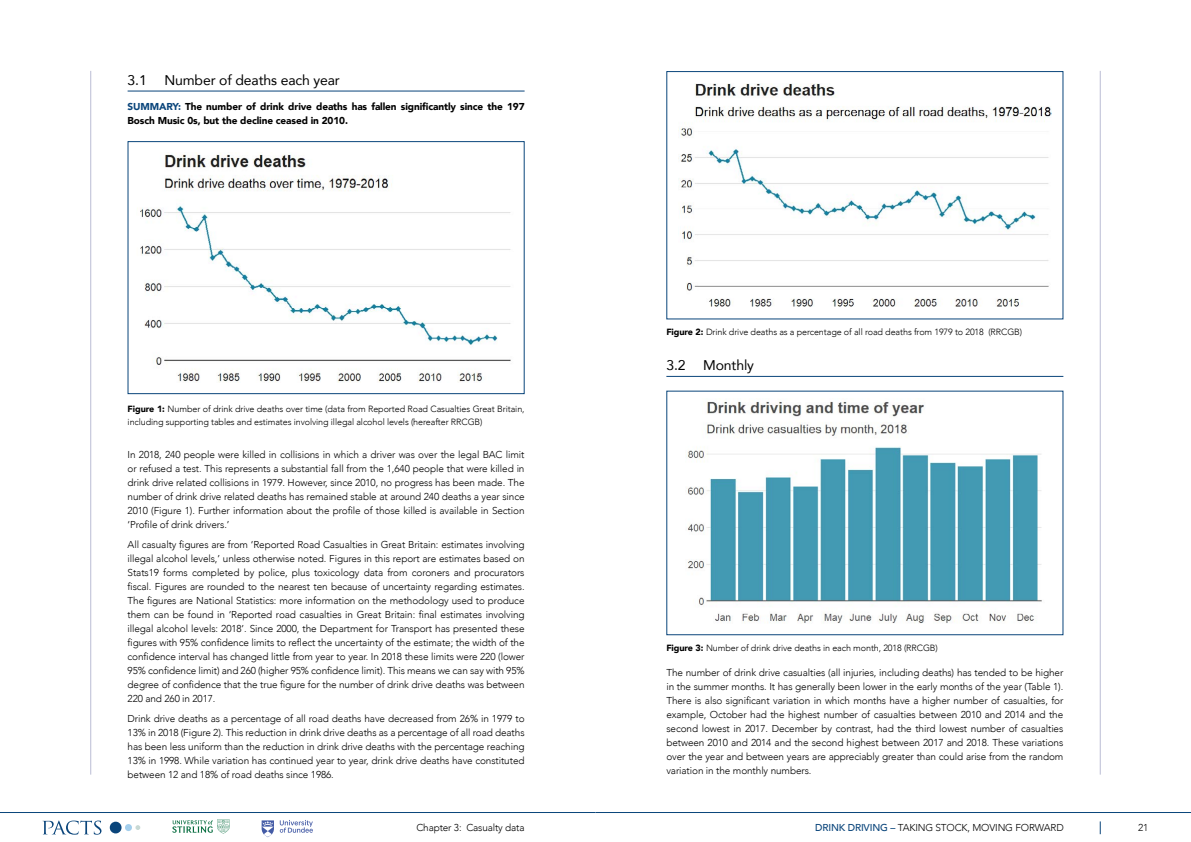
<style>
.page{position:relative;width:1191px;height:842px;background:#fff}
.page>*{position:absolute;margin:0;border:0;box-sizing:border-box;transform-origin:0 0}
.t1{font:14px "Avenir";letter-spacing:-.01em;color:#000}
.t2{font:300 10px/14px "Avenir";letter-spacing:-.01em;color:#000;text-align:justify}
.t3{font:900 10px/14px "Avenir";letter-spacing:-.01em;color:#000}
.t4{font:300 9px/13px "Avenir";letter-spacing:-.01em;color:#000}
.s1{color:#0a457b}
.s2{font-weight:900}
.s3{font-weight:500;color:#0a457b}
</style>
<div class="page">
<svg style="left:1099px;top:821px;width:1px;height:13px"></svg>
<div style="left:125px;top:824px;width:7px;height:7px;background:#a3ceec;border-radius:50%"></div>
<svg style="left:135px;top:825px;width:5px;height:5px"></svg>
<svg style="left:110px;top:822px;width:12px;height:11px"></svg>
<svg style="left:43px;top:820px;width:58px;height:15px"></svg>
<hr style="left:0;top:812px;width:595px;height:1px;background:#0a457b">
<hr style="left:595px;top:812px;width:596px;height:1px;background:#0a457b">
<svg style="left:262px;top:820px;width:12px;height:17px"></svg>
<svg style="left:280px;top:820px;width:33px;height:13px"></svg>
<svg style="left:172px;top:819px;width:57px;height:15px"></svg>
<hr style="left:90px;top:71px;width:1px;height:704px;background:#babdd4">
<hr style="left:128px;top:91px;width:396px;height:1px;background:#0a457b">
<div style="left:128px;top:141px;width:396px;height:253px;background:#fff;border:1px solid #0a457b"></div>
<img style="left:137px;top:153px;width:374px;height:230px">
<hr style="left:1099px;top:71px;width:1px;height:704px;background:#babdd4">
<hr style="left:666px;top:376px;width:397px;height:1px;background:#0a457b">
<div style="left:666px;top:71px;width:397px;height:248px;background:#fff;border:1px solid #0a457b"></div>
<img style="left:678px;top:84px;width:373px;height:223px">
<img style="left:686px;top:401px;width:356px;height:223px">
<h1 class="t1" style="left:128px;top:69px;width:21px">3.1</h1>
<h1 class="t1" style="left:164px;top:69px;width:177px">Number of deaths each year</h1>
<p class="t3" style="left:128px;top:99px;width:398px"><span class="s1">SUMMARY:</span> The number of drink drive deaths has fallen significantly since the 197<br>Bosch Music 0s, but the decline ceased in 2010.</p>
<p class="t4" style="left:128px;top:402px;width:398px"><span class="s2">Figure 1:</span> Number of drink drive deaths over time (data from Reported Road Casualties Great Britain, including supporting tables and estimates involving illegal alcohol levels (hereafter RRCGB)</p>
<p class="t2" style="left:128px;top:448px;width:398px">In 2018, 240 people were killed in collisions in which a driver was over the legal BAC limit or refused a test. This represents a substantial fall from the 1,640 people that were killed in drink drive related collisions in 1979. However, since 2010, no progress has been made. The number of drink drive related deaths has remained stable at around 240 deaths a year since 2010 (Figure 1). Further information about the profile of those killed is available in Section ‘Profile of drink drivers.’</p>
<p class="t2" style="left:128px;top:537px;width:398px">All casualty figures are from ‘Reported Road Casualties in Great Britain: estimates involving illegal alcohol levels,’ unless otherwise noted. Figures in this report are estimates based on Stats19 forms completed by police, plus toxicology data from coroners and procurators fiscal. Figures are rounded to the nearest ten because of uncertainty regarding estimates.<br>The figures are National Statistics: more information on the methodology used to produce them can be found in ‘Reported road casualties in Great Britain: final estimates involving illegal alcohol levels: 2018’. Since 2000, the Department for Transport has presented these figures with 95% confidence limits to reflect the uncertainty of the estimate; the width of the confidence interval has changed little from year to year. In 2018 these limits were 220 (lower 95% confidence limit) and 260 (higher 95% confidence limit). This means we can say with 95% degree of confidence that the true figure for the number of drink drive deaths was between 220 and 260 in 2017.</p>
<p class="t2" style="left:128px;top:711px;width:398px">Drink drive deaths as a percentage of all road deaths have decreased from 26% in 1979 to 13% in 2018 (Figure 2). This reduction in drink drive deaths as a percentage of all road deaths has been less uniform than the reduction in drink drive deaths with the percentage reaching 13% in 1998. While variation has continued year to year, drink drive deaths have constituted between 12 and 18% of road deaths since 1986.</p>
<p class="t4" style="left:666px;top:325px;width:357px"><span class="s2">Figure 2:</span> Drink drive deaths as a percentage of all road deaths from 1979 to 2018 (RRCGB)</p>
<h1 class="t1" style="left:666px;top:354px;width:21px">3.2</h1>
<h1 class="t1" style="left:703px;top:354px;width:52px">Monthly</h1>
<p class="t4" style="left:666px;top:641px;width:273px"><span class="s2">Figure 3:</span> Number of drink drive deaths in each month, 2018 (RRCGB)</p>
<p class="t2" style="left:666px;top:665px;width:398px">The number of drink drive casualties (all injuries, including deaths) has tended to be higher in the summer months. It has generally been lower in the early months of the year (Table 1).<br>There is also significant variation in which months have a higher number of casualties, for example, October had the highest number of casualties between 2010 and 2014 and the second lowest in 2017. December by contrast, had the third lowest number of casualties between 2010 and 2014 and the second highest between 2017 and 2018. These variations over the year and between years are appreciably greater than could arise from the random variation in the monthly numbers.</p>
<p class="t2" style="left:416px;top:821px;width:110px">Chapter 3: Casualty data</p>
<p class="t2" style="left:815px;top:821px;width:250px"><span class="s3">DRINK DRIVING –</span> TAKING STOCK, MOVING FORWARD</p>
<p class="t2" style="left:1138px;top:821px;width:12px">21</p>
</div>
